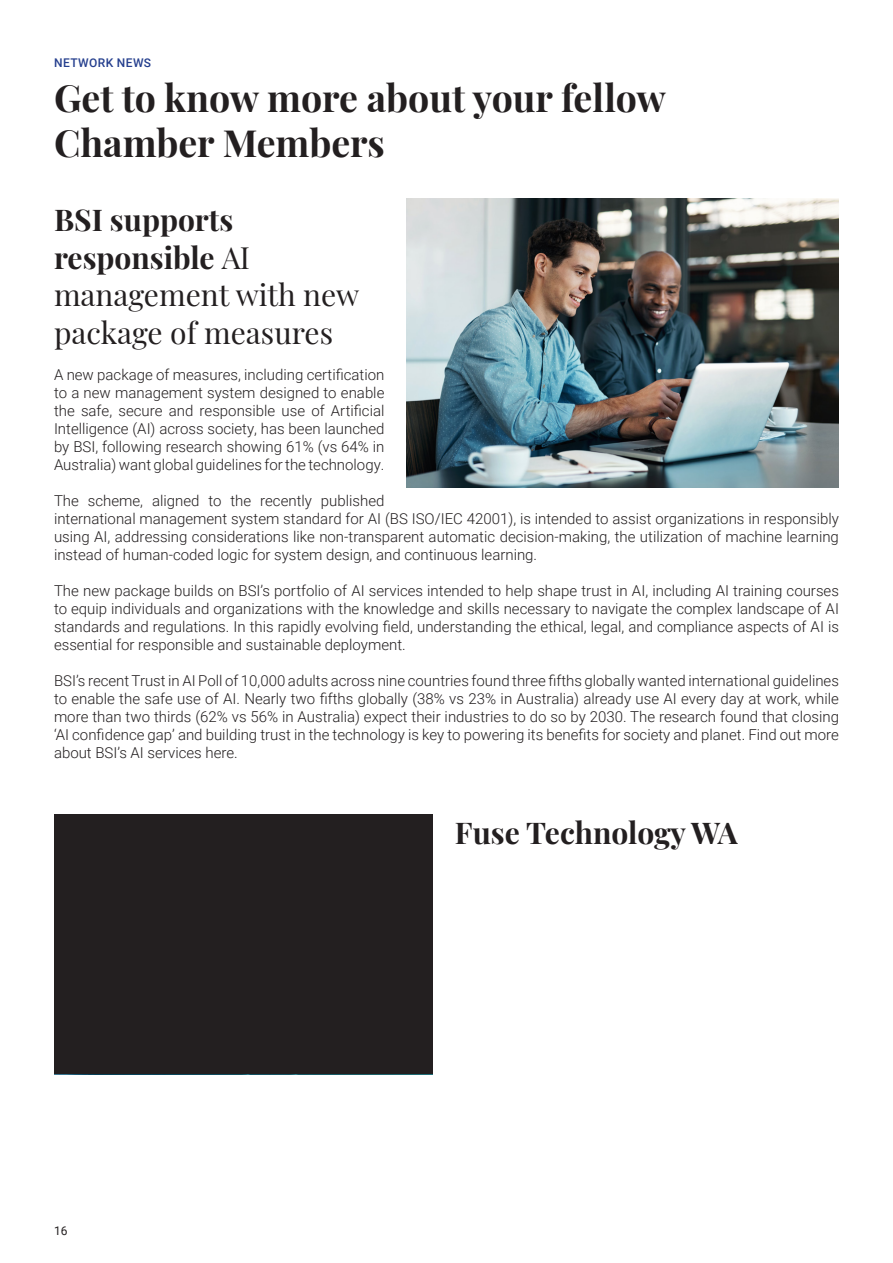
<style>
.page{position:relative;width:893px;height:1263px;background:#fff}
.page>*{position:absolute;margin:0;border:0;box-sizing:border-box;transform-origin:0 0}
.t1{font:700 37.5px/45px "Playfair Display";color:#231f20}
.t2{font:30px/37.5px "Playfair Display";color:#231f20}
.t3{font:700 30px "Playfair Display";color:#231f20}
.t4{font:300 15px/18px "Roboto";color:#231f20;text-align:justify}
.t5{font:500 12px "Roboto";letter-spacing:.035em;color:#253f8e}
.t6{font:12px "Roboto";color:#231f20}
.s1{font-weight:700}
</style>
<div class="page">
<img style="left:407px;top:199px;width:432px;height:288px">
<div style="left:54px;top:814px;width:378px;height:260px;background:#231f20"></div>
<p class="t5" style="left:54px;top:54px;width:99px">NETWORK NEWS</p>
<p class="t1" style="left:54px;top:72px;width:613px">Get to know more about your fellow<br>Chamber Members</p>
<p class="t2" style="left:54px;top:199px;width:307px"><span class="s1">BSI supports responsible</span> AI management with new package of measures</p>
<p class="t4" style="left:54px;top:365px;width:332px">A new package of measures, including certification to a new management system designed to enable the safe, secure and responsible use of Artificial Intelligence (AI) across society, has been launched by BSI, following research showing 61% (vs 64% in Australia) want global guidelines for the technology.</p>
<p class="t4" style="left:54px;top:491px;width:786px;text-align:left">The scheme, aligned to the recently published<br>international management system standard for AI (BS ISO/IEC 42001), is intended to assist organizations in responsibly using AI, addressing considerations like non-transparent automatic decision-making, the utilization of machine learning instead of human-coded logic for system design, and continuous learning.</p>
<p class="t4" style="left:54px;top:581px;width:786px">The new package builds on BSI’s portfolio of AI services intended to help shape trust in AI, including AI training courses to equip individuals and organizations with the knowledge and skills necessary to navigate the complex landscape of AI standards and regulations. In this rapidly evolving field, understanding the ethical, legal, and compliance aspects of AI is essential for responsible and sustainable deployment.</p>
<p class="t4" style="left:54px;top:671px;width:786px">BSI’s recent Trust in AI Poll of 10,000 adults across nine countries found three fifths globally wanted international guidelines to enable the safe use of AI. Nearly two fifths globally (38% vs 23% in Australia) already use AI every day at work, while more than two thirds (62% vs 56% in Australia) expect their industries to do so by 2030. The research found that closing ‘AI confidence gap’ and building trust in the technology is key to powering its benefits for society and planet. Find out more about BSI’s AI services here.</p>
<p class="t6" style="left:54px;top:1222px;width:15px">16</p>
<p class="t3" style="left:455px;top:809px;width:285px">Fuse Technology WA</p>
</div>
